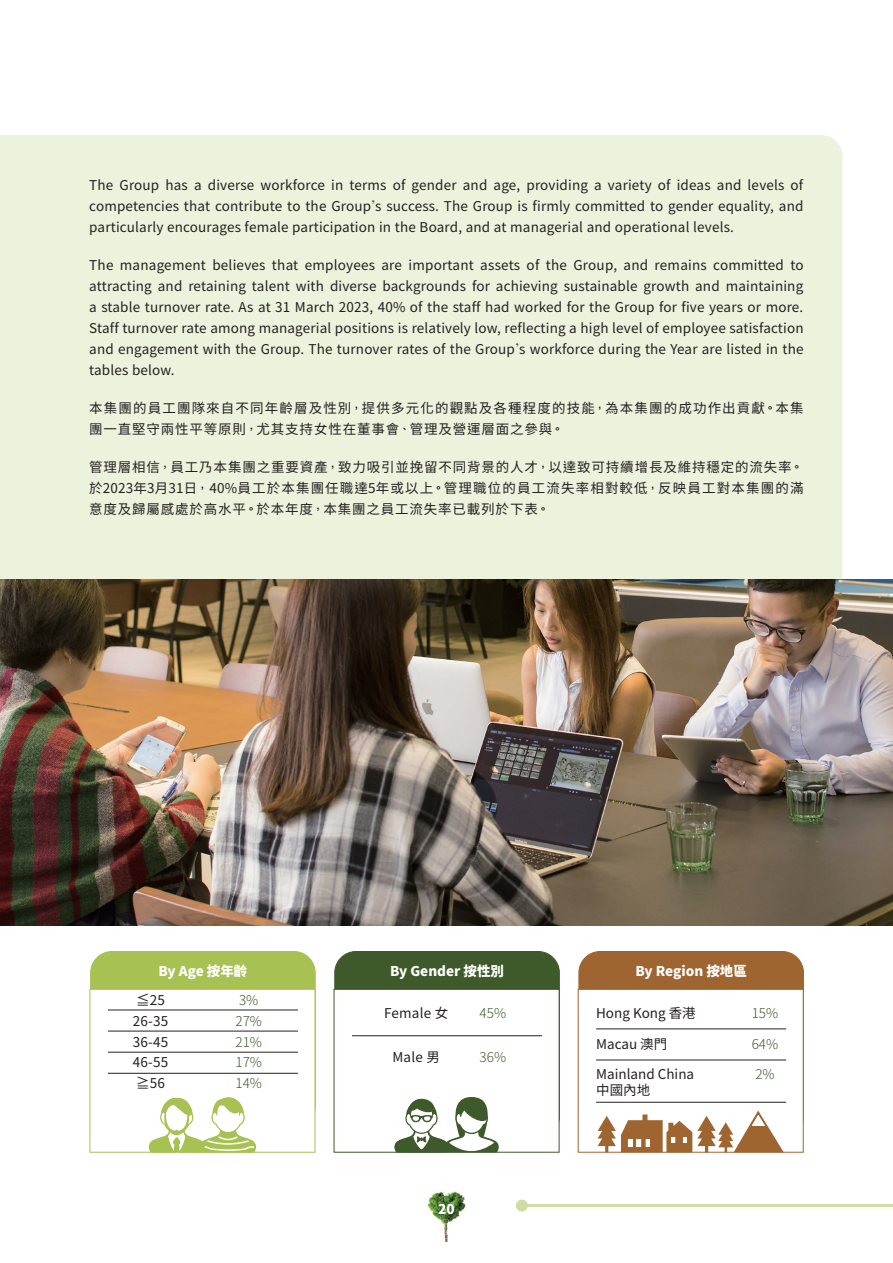
<style>
.page{position:relative;width:893px;height:1263px;background:#fff}
.page>*{position:absolute;margin:0;border:0;box-sizing:border-box;transform-origin:0 0}
.t1{font:13.5px/21px "Noto Sans CJ Ktc";letter-spacing:.01em;color:#231f20;text-align:justify}
.t2{font:13.5px/21px "Noto Sans CJ Ktc";letter-spacing:.085em;color:#231f20}
.t3{font:900 13.5px "Noto Sans CJ Ktc";color:#fff}
.t4{font:300 13.5px "Noto Sans CJ Ktc";color:#3e592a}
.t5{font:900 13.5px "Noto Sans CJ Ksc";color:#fff}
.s1{font-family:"Times New Roman MT Std"}
.s2{font-family:"M Hei HKS";font-weight:700}
</style>
<div class="page">
<hr style="left:522px;top:1204px;width:371px;height:3px;background:#d1dca5">
<div style="left:516px;top:1199px;width:12px;height:12px;background:#d1dca5;border-radius:50%"></div>
<img style="left:427px;top:1191px;width:39px;height:33px">
<svg style="left:443px;top:1219px;width:6px;height:23px"></svg>
<div style="left:0;top:135px;width:842px;height:444px;background:#edf2dd"></div>
<img style="left:0;top:579px;width:893px;height:346px">
<div style="left:91px;top:951px;width:224px;height:177px;background:#a7c153;border-radius:21px"></div>
<div style="left:335px;top:951px;width:224px;height:187px;background:#3e592a;border-radius:21px"></div>
<div style="left:579px;top:951px;width:224px;height:187px;background:#9e6531;border-radius:21px"></div>
<div style="left:90px;top:989px;width:225px;height:163px;background:#fff;border:1px solid #a7c153"></div>
<div style="left:334px;top:989px;width:225px;height:163px;background:#fff;border:1px solid #3e592a"></div>
<div style="left:578px;top:989px;width:225px;height:163px;background:#fff;border:1px solid #9e6531"></div>
<hr style="left:108px;top:1010px;width:190px;height:1px;background:#231f20">
<hr style="left:352px;top:1035px;width:190px;height:1px;background:#231f20">
<hr style="left:596px;top:1029px;width:190px;height:1px;background:#231f20">
<hr style="left:596px;top:1060px;width:190px;height:1px;background:#231f20">
<hr style="left:596px;top:1102px;width:190px;height:1px;background:#231f20">
<hr style="left:108px;top:1073px;width:190px;height:1px;background:#231f20">
<hr style="left:108px;top:1031px;width:190px;height:1px;background:#231f20">
<hr style="left:108px;top:1052px;width:190px;height:1px;background:#231f20">
<svg style="left:149px;top:1097px;width:107px;height:55px"></svg>
<svg style="left:394px;top:1097px;width:107px;height:56px"></svg>
<svg style="left:598px;top:1110px;width:186px;height:42px"></svg>
<p class="t1" style="left:89px;top:175px;width:716px">The Group has a diverse workforce in terms of gender and age, providing a variety of ideas and levels of competencies that contribute to the Group<span class="s1">’</span>s success. The Group is firmly committed to gender equality, and particularly encourages female participation in the Board, and at managerial and operational levels.</p>
<p class="t1" style="left:89px;top:255px;width:716px">The management believes that employees are important assets of the Group, and remains committed to attracting and retaining talent with diverse backgrounds for achieving sustainable growth and maintaining a stable turnover rate. As at 31 March 2023, 40% of the staff had worked for the Group for five years or more.<br>Staff turnover rate among managerial positions is relatively low, reflecting a high level of employee satisfaction and engagement with the Group. The turnover rates of the Group<span class="s1">’</span>s workforce during the Year are listed in the tables below.</p>
<p class="t2" style="left:89px;top:398px;width:716px">本集團的員工團隊來自不同年齡層及性別<span class="s2">，</span>提供多元化的觀點及各種程度的技能<span class="s2">，</span>為本集團的成功作出貢獻<span class="s2">。</span>本集團一直堅守兩性平等原則<span class="s2">，</span>尤其支持女性在董事會<span class="s2">、</span>管理及營運層面之參與<span class="s2">。</span></p>
<p class="t1" style="left:89px;top:457px;width:716px">管理層相信<span class="s2">，</span>員工乃本集團之重要資產<span class="s2">，</span>致力吸引並挽留不同背景的人才<span class="s2">，</span>以達致可持續增長及維持穩定的流失率<span class="s2">。</span>於2023年3月31日<span class="s2">，</span>40%員工於本集團任職達5年或以上<span class="s2">。</span>管理職位的員工流失率相對較低<span class="s2">，</span>反映員工對本集團的滿意度及歸屬感處於高水平<span class="s2">。</span>於本年度<span class="s2">，</span>本集團之員工流失率已載列於下表<span class="s2">。</span></p>
<p class="t3" style="left:158px;top:963px;width:90px">By Age 按年齡</p>
<p class="t3" style="left:390px;top:963px;width:115px">By Gender 按性別</p>
<p class="t3" style="left:635px;top:963px;width:113px">By Region 按地區</p>
<p class="t1" style="left:136px;top:990px;width:30px">≦25</p>
<p class="t4" style="left:239px;top:993px;width:21px">3%</p>
<p class="t1" style="left:384px;top:1002px;width:66px">Female 女</p>
<p class="t4" style="left:480px;top:1005px;width:28px">45%</p>
<p class="t1" style="left:133px;top:1011px;width:37px">26-35</p>
<p class="t4" style="left:235px;top:1014px;width:28px">27%</p>
<p class="t1" style="left:133px;top:1032px;width:37px">36-45</p>
<p class="t4" style="left:235px;top:1035px;width:28px">21%</p>
<p class="t1" style="left:133px;top:1051px;width:37px">46-55</p>
<p class="t4" style="left:235px;top:1054px;width:28px">17%</p>
<p class="t1" style="left:136px;top:1073px;width:30px">≧56</p>
<p class="t4" style="left:235px;top:1075px;width:28px">14%</p>
<p class="t1" style="left:596px;top:1002px;width:101px">Hong Kong 香港</p>
<p class="t4" style="left:752px;top:1005px;width:28px">15%</p>
<p class="t1" style="left:596px;top:1033px;width:73px">Macau 澳門</p>
<p class="t4" style="left:752px;top:1036px;width:28px">64%</p>
<p class="t1" style="left:596px;top:1066px;width:100px;line-height:16.2px">Mainland China中國內地</p>
<p class="t4" style="left:755px;top:1066px;width:21px">2%</p>
<p class="t1" style="left:392px;top:1047px;width:49px">Male 男</p>
<p class="t4" style="left:480px;top:1050px;width:28px">36%</p>
<p class="t5" style="left:438px;top:1201px;width:18px">20</p>
</div>
